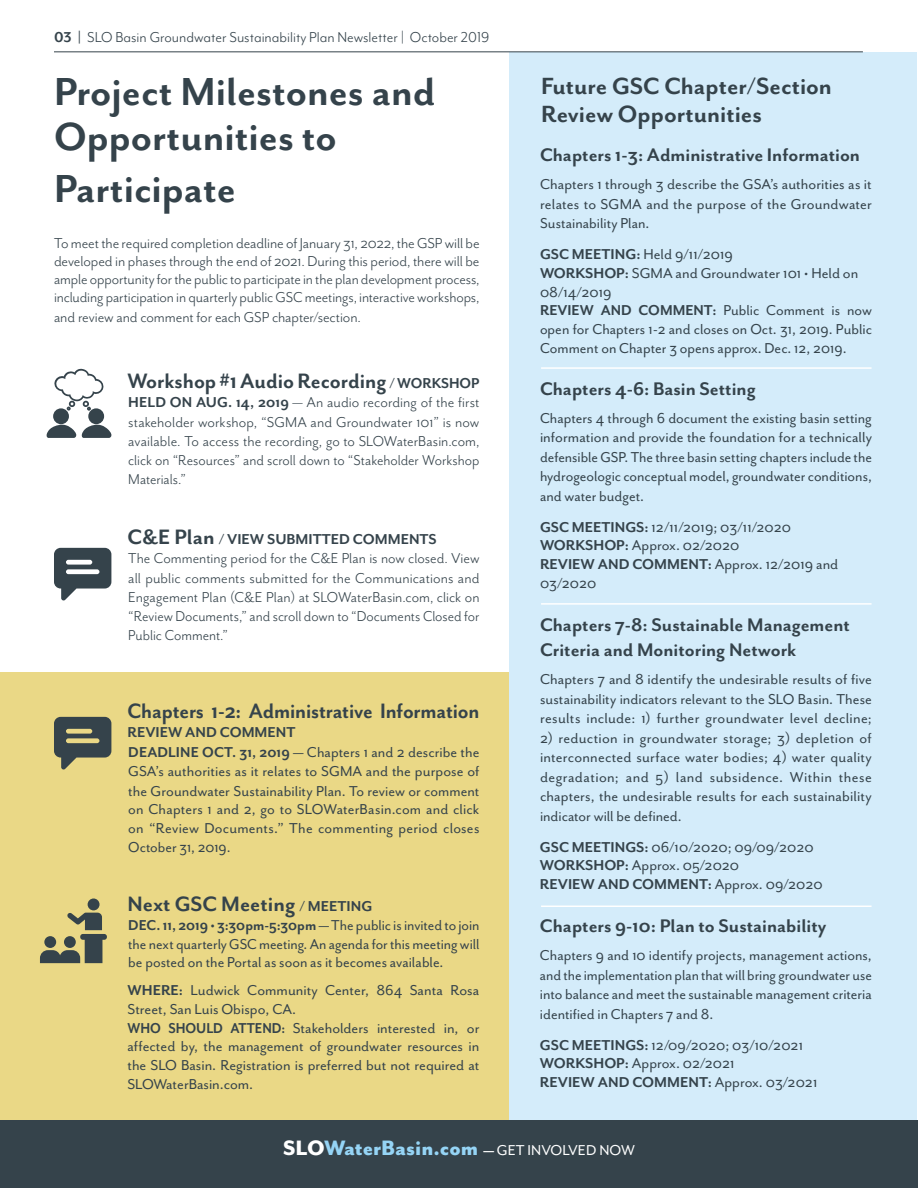
<style>
.page{position:relative;width:918px;height:1188px;background:#fff}
.page>*{position:absolute;margin:0;border:0;box-sizing:border-box;transform-origin:0 0}
.t1{font:700 45px/45px "Mr Eaves San OT";color:#35434b}
.t2{font:700 27px/28.5px "Mr Eaves San OT";color:#35434b}
.t3{font:700 24px "Mr Eaves San OT";letter-spacing:-.01em;color:#35434b}
.t4{font:700 24px "Mr Eaves San OT";letter-spacing:-.01em;color:#35434b;scale:.95 1}
.t5{font:800 24px "Mr Eaves San OT";color:#95d4f5}
.t6{font:700 21px/25.2px "Mr Eaves San OT";color:#35434b}
.t7{font:16.5px/18.8px "Mr Eaves San OT";color:#35434b}
.t8{font:16.5px/19.2px "Mr Eaves San OT";color:#35434b;text-align:justify}
.t9{font:16.5px "Mr Eaves Mod OT";color:#35434b}
.s1{font-weight:700}
.s2{font-size:16.5px}
.s3{font-weight:700;font-size:24px}
.s4{color:#fff}
.s5{font-size:16.5px;color:#fff}
.s6{font-weight:400;font-size:16.5px;color:#fff}
</style>
<div class="page">
<div style="left:0;top:672px;width:509px;height:448px;background:#ead886"></div>
<div style="left:509px;top:52px;width:408px;height:1071px;background:#d4ecfa"></div>
<svg style="left:54px;top:717px;width:57px;height:53px"></svg>
<svg style="left:54px;top:548px;width:57px;height:52px"></svg>
<svg style="left:40px;top:899px;width:67px;height:64px"></svg>
<hr style="left:541px;top:906px;width:331px;height:1px;background:#fff">
<hr style="left:541px;top:603px;width:331px;height:2px;background:#fff">
<hr style="left:541px;top:367px;width:331px;height:2px;background:#fff">
<hr style="left:54px;top:51px;width:809px;height:1px;background:#35434b">
<div style="left:1px;top:1120px;width:917px;height:68px;background:#35434b"></div>
<div style="left:53px;top:408px;width:16px;height:16px;background:#35434b;border-radius:50%"></div>
<svg style="left:47px;top:424px;width:29px;height:14px"></svg>
<div style="left:88px;top:408px;width:16px;height:16px;background:#35434b;border-radius:50%"></div>
<svg style="left:82px;top:424px;width:29px;height:14px"></svg>
<svg style="left:54px;top:368px;width:50px;height:43px"></svg>
<p class="t9" style="left:54px;top:28px;width:437px"><span class="s1">03 |</span> SLO Basin Groundwater Sustainability Plan Newsletter | October 2019</p>
<h1 class="t1" style="left:54px;top:69px;width:383px">Project Milestones and<br>Opportunities to</h1>
<h1 class="t1" style="left:54px;top:167px;width:184px">Participate</h1>
<p class="t8" style="left:54px;top:235px;width:427px;line-height:18px">To meet the required completion deadline of January 31, 2022, the GSP will be developed in phases through the end of 2021. During this period, there will be ample opportunity for the public to participate in the plan development process, including participation in quarterly public GSC meetings, interactive workshops,</p>
<p class="t8" style="left:54px;top:307px;width:308px">and review and comment for each GSP chapter/section.</p>
<h3 class="t3" style="left:128px;top:368px;width:354px">Workshop #1 Audio Recording <span class="s2">/ WORKSHOP</span></h3>
<p class="t8" style="left:128px;top:393px;width:353px"><span class="s1">HELD ON AUG. 14, 2019</span> — An audio recording of the first stakeholder workshop, “SGMA and Groundwater 101” is now available. To access the recording, go to SLOWaterBasin.com, click on “Resources” and scroll down to “Stakeholder Workshop Materials.”</p>
<p class="t8" style="left:128px;top:529px;width:354px;text-align:left"><span class="s3">C&amp;E Plan</span> <span class="s1">/ VIEW SUBMITTED COMMENTS<br></span>The Commenting period for the C&amp;E Plan is now closed. View all public comments submitted for the Communications and Engagement Plan (C&amp;E Plan) at SLOWaterBasin.com, click on “Review Documents,” and scroll down to “Documents Closed for Public Comment.”</p>
<h3 class="t4" style="left:128px;top:698px;width:372px">Chapters 1-2: Administrative Information</h3>
<p class="t7" style="left:128px;top:723px;width:354px;line-height:19.2px"><span class="s1">REVIEW AND COMMENT<br>DEADLINE OCT. 31, 2019</span> — Chapters 1 and 2 describe the GSA’s authorities as it relates to SGMA and the purpose of the Groundwater Sustainability Plan. To review or comment on Chapters 1 and 2, go to SLOWaterBasin.com and click on “Review Documents.” The commenting period closes October 31, 2019.</p>
<h3 class="t3" style="left:128px;top:891px;width:246px">Next GSC Meeting <span class="s2">/ MEETING</span></h3>
<p class="t7" style="left:128px;top:916px;width:353px;text-align:justify"><span class="s1">DEC. 11, 2019 • 3:30pm-5:30pm</span> — The public is invited to join the next quarterly GSC meeting. An agenda for this meeting will be posted on the Portal as soon as it becomes available.</p>
<p class="t7" style="left:127px;top:981px;width:354px"><span class="s1">WHERE:</span> Ludwick Community Center, 864 Santa Rosa Street, San Luis Obispo, CA.<br><span class="s1">WHO SHOULD ATTEND:</span> Stakeholders interested in, or affected by, the management of groundwater resources in the SLO Basin. Registration is preferred but not required at SLOWaterBasin.com.</p>
<h2 class="t2" style="left:541px;top:72px;width:292px">Future GSC Chapter/Section<br>Review Opportunities</h2>
<p class="t6" style="left:540px;top:143px;width:322px">Chapters 1-3: Administrative Information</p>
<p class="t7" style="left:540px;top:175px;width:333px;line-height:19.5px;text-align:justify">Chapters 1 through 3 describe the GSA’s authorities as it relates to SGMA and the purpose of the Groundwater Sustainability Plan.</p>
<p class="t7" style="left:540px;top:245px;width:333px"><span class="s1">GSC MEETING:</span> Held 9/11/2019<br><span class="s1">WORKSHOP:</span> SGMA and Groundwater 101 • Held on 08/14/2019<br><span class="s1">REVIEW AND COMMENT:</span> Public Comment is now open for Chapters 1-2 and closes on Oct. 31, 2019. Public Comment on Chapter 3 opens approx. Dec. 12, 2019.</p>
<p class="t6" style="left:540px;top:376px;width:217px">Chapters 4-6: Basin Setting</p>
<p class="t7" style="left:540px;top:408px;width:333px;line-height:19.5px;text-align:justify">Chapters 4 through 6 document the existing basin setting information and provide the foundation for a technically defensible GSP. The three basin setting chapters include the hydrogeologic conceptual model, groundwater conditions, and water budget.</p>
<p class="t7" style="left:540px;top:517px;width:300px"><span class="s1">GSC MEETINGS:</span> 12/11/2019; 03/11/2020<br><span class="s1">WORKSHOP:</span> Approx. 02/2020<br><span class="s1">REVIEW AND COMMENT:</span> Approx. 12/2019 and<br>03/2020</p>
<p class="t6" style="left:540px;top:612px;width:312px">Chapters 7-8: Sustainable Management<br>Criteria and Monitoring Network</p>
<p class="t7" style="left:540px;top:670px;width:333px;line-height:19.5px;text-align:justify">Chapters 7 and 8 identify the undesirable results of five sustainability indicators relevant to the SLO Basin. These results include: 1) further groundwater level decline;</p>
<p class="t7" style="left:540px;top:728px;width:333px;line-height:19.5px;text-align:justify">2) reduction in groundwater storage; 3) depletion of interconnected surface water bodies; 4) water quality degradation; and 5) land subsidence. Within these chapters, the undesirable results for each sustainability indicator will be defined.</p>
<p class="t7" style="left:540px;top:837px;width:284px"><span class="s1">GSC MEETINGS:</span> 06/10/2020; 09/09/2020<br><span class="s1">WORKSHOP:</span> Approx. 05/2020<br><span class="s1">REVIEW AND COMMENT:</span> Approx. 09/2020</p>
<p class="t6" style="left:540px;top:914px;width:288px">Chapters 9-10: Plan to Sustainability</p>
<p class="t7" style="left:540px;top:946px;width:333px;line-height:19.5px;text-align:justify">Chapters 9 and 10 identify projects, management actions, and the implementation plan that will bring groundwater use into balance and meet the sustainable management criteria identified in Chapters 7 and 8.</p>
<p class="t7" style="left:540px;top:1036px;width:279px"><span class="s1">GSC MEETINGS:</span> 12/09/2020; 03/10/2021<br><span class="s1">WORKSHOP:</span> Approx. 02/2021<br><span class="s1">REVIEW AND COMMENT:</span> Approx. 03/2021</p>
<h3 class="t5" style="left:283px;top:1135px;width:353px"><span class="s4">SLO</span>WaterBasin.com <span class="s5">—</span> <span class="s6">GET INVOLVED NOW</span></h3>
</div>
